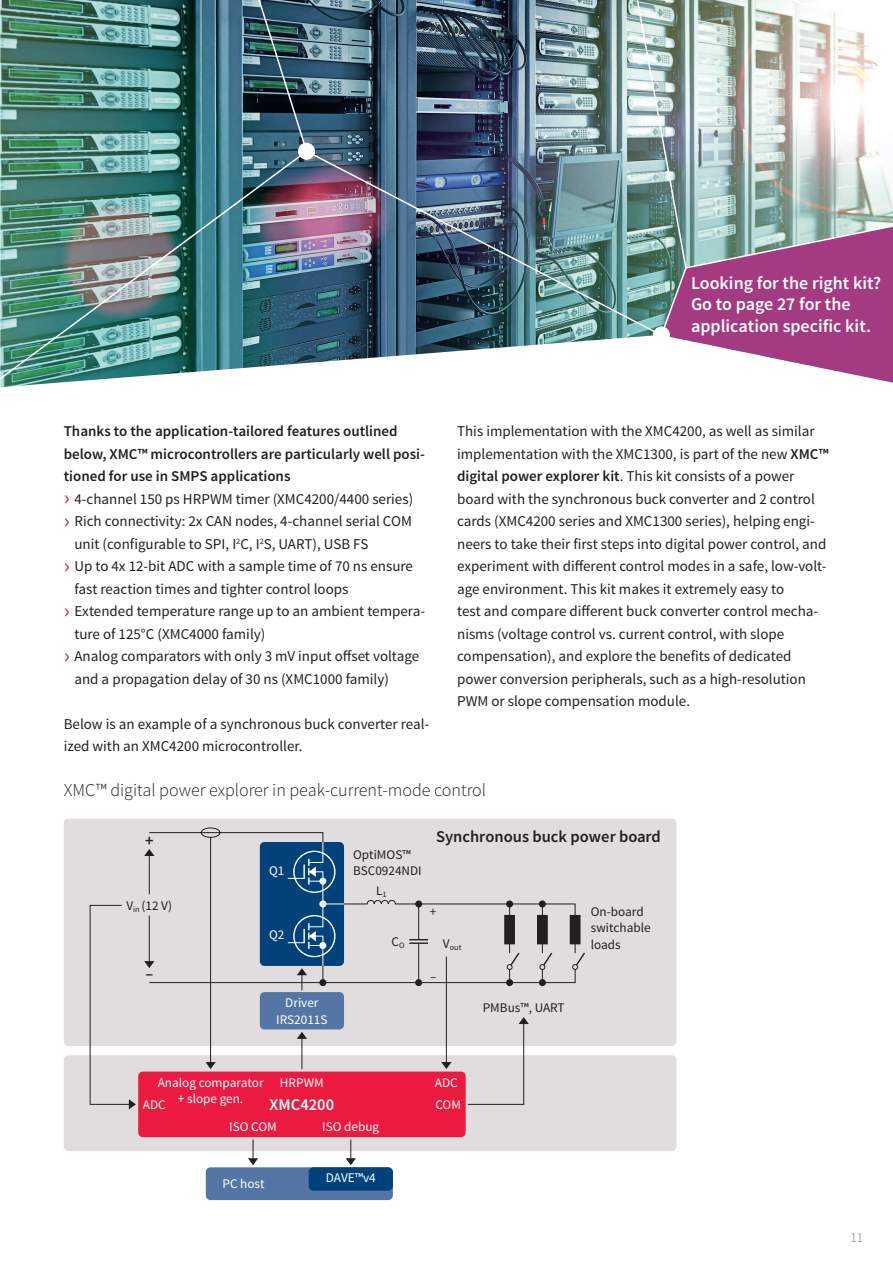
<style>
.page{position:relative;width:893px;height:1263px;background:#fff}
.page>*{position:absolute;margin:0;border:0;box-sizing:border-box;transform-origin:0 0}
.Brochure_A4_Diagram{font:600 18px/21.6px "Source Sans Pro";color:#fff}
.Brochure_A4_Diagram-2{font:300 18px "Source Sans Pro";color:#231f20}
.t1{font:600 16.5px "Source Sans Pro";color:#231f20}
.t2{font:600 16.5px "Source Sans Pro";color:#fff}
.Brochure_A4_Copy_10{font:15px/22.5px "Source Sans Pro";color:#231f20}
.Brochure_A4_Copy_10-2{font:600 15px/22.5px "Source Sans Pro";color:#231f20}
.t3{font:300 13.5px "Source Sans Pro";color:#86777c}
.t4{font:13.2px/16.5px "Source Sans Pro";color:#fff;text-align:center}
.t5{font:13.2px/16.5px "Source Sans Pro";color:#231f20}
.t6{font:8.25px "Source Sans Pro";color:#231f20}
.s1{font-size:22.5px;color:#ed1a40}
.s2{font-weight:600}
</style>
<div class="page">
<img style="left:308px;top:0;width:323px;height:363px">
<img style="left:308px;top:149px;width:323px;height:188px">
<div style="left:298px;top:143px;width:17px;height:17px;background:#fff;border-radius:50%"></div>
<img style="left:0;top:0;width:308px;height:388px">
<img style="left:631px;top:0;width:262px;height:383px">
<div style="left:653px;top:326px;width:17px;height:17px;background:#fff;border-radius:50%"></div>
<div style="left:64px;top:818px;width:612px;height:228px;background:#e1dcdd;border-radius:5px"></div>
<div style="left:64px;top:1055px;width:612px;height:96px;background:#e1dcdd;border-radius:5px"></div>
<div style="left:206px;top:1167px;width:187px;height:33px;background:#5476a5;border-radius:5px"></div>
<div style="left:309px;top:1167px;width:84px;height:24px;background:#004279;border-radius:5px"></div>
<svg style="left:89px;top:827px;width:436px;height:332px"></svg>
<div style="left:415px;top:979px;width:7px;height:7px;background:#231f20;border-radius:50%"></div>
<div style="left:506px;top:979px;width:7px;height:7px;background:#231f20;border-radius:50%"></div>
<div style="left:319px;top:979px;width:7px;height:7px;background:#231f20;border-radius:50%"></div>
<div style="left:539px;top:979px;width:7px;height:7px;background:#231f20;border-radius:50%"></div>
<svg style="left:297px;top:1032px;width:10px;height:7px"></svg>
<svg style="left:519px;top:1017px;width:10px;height:7px"></svg>
<svg style="left:129px;top:1099px;width:7px;height:10px"></svg>
<svg style="left:441px;top:1062px;width:10px;height:7px"></svg>
<svg style="left:346px;top:1158px;width:10px;height:7px"></svg>
<svg style="left:248px;top:1158px;width:10px;height:7px"></svg>
<svg style="left:144px;top:841px;width:441px;height:142px"></svg>
<svg style="left:205px;top:1062px;width:11px;height:7px"></svg>
<p class="Brochure_A4_Diagram" style="left:691px;top:272px;width:192px">Looking for the right kit?</p>
<p class="Brochure_A4_Diagram" style="left:691px;top:294px;width:181px">Go to page 27 for the application specific kit.</p>
<p class="Brochure_A4_Copy_10-2" style="left:64px;top:420px;width:363px">Thanks to the application-tailored features outlined below, XMC™ microcontrollers are particularly well posi&shy;tioned for use in SMPS applications</p>
<p class="Brochure_A4_Copy_10" style="left:64px;top:488px;width:351px"><span class="s1">›</span> 4-channel 150 ps HRPWM timer (XMC4200/4400 series)</p>
<p class="Brochure_A4_Copy_10" style="left:74px;top:510px;width:339px;text-indent:-11px"><span class="s1">›</span> Rich connectivity: 2x CAN nodes, 4-channel serial COM unit (configurable to SPI, I<sup>2</sup>C, I<sup>2</sup>S, UART), USB FS</p>
<p class="Brochure_A4_Copy_10" style="left:74px;top:555px;width:340px;text-indent:-11px"><span class="s1">›</span> Up to 4x 12-bit ADC with a sample time of 70 ns ensure fast reaction times and tighter control loops</p>
<p class="Brochure_A4_Copy_10" style="left:74px;top:600px;width:352px;text-indent:-11px"><span class="s1">›</span> Extended temperature range up to an ambient tempera&shy;ture of 125°C (XMC4000 family)</p>
<p class="Brochure_A4_Copy_10" style="left:74px;top:645px;width:346px;text-indent:-11px"><span class="s1">›</span> Analog comparators with only 3 mV input offset voltage and a propagation delay of 30 ns (XMC1000 family)</p>
<p class="Brochure_A4_Copy_10" style="left:64px;top:713px;width:367px">Below is an example of a synchronous buck converter real&shy;ized with an XMC4200 microcontroller.</p>
<p class="Brochure_A4_Copy_10" style="left:457px;top:420px;width:373px">This implementation with the XMC4200, as well as similar implementation with the XMC1300, is part of the new <span class="s2">XMC™ digital power explorer kit</span>. This kit consists of a power board with the synchronous buck converter and 2 control cards (XMC4200 series and XMC1300 series), helping engi&shy;neers to take their first steps into digital power control, and experiment with different control modes in a safe, low-volt&shy;age environment. This kit makes it extremely easy to<br>test and compare different buck converter control mecha&shy;nisms (voltage control vs. current control, with slope compensation), and explore the benefits of dedicated power conversion peripherals, such as a high-resolution PWM or slope compensation module.</p>
<p class="Brochure_A4_Diagram-2" style="left:64px;top:779px;width:424px">XMC™ digital power explorer in peak-current-mode control</p>
<p class="t1" style="left:145px;top:830px;width:10px">+</p>
<p class="t5" style="left:126px;top:897px;width:47px">V<sub>in</sub> (12 V)</p>
<p class="t1" style="left:145px;top:963px;width:9px">–</p>
<p class="t4" style="left:269px;top:863px;width:17px">Q1</p>
<p class="t4" style="left:269px;top:927px;width:17px">Q2</p>
<p class="t4" style="left:276px;top:995px;width:53px">Driver<br>IRS2011S</p>
<p class="t5" style="left:353px;top:846px;width:70px">OptiMOS™<br>BSC0924NDI</p>
<p class="t5" style="left:376px;top:882px;width:12px">L<sub>1</sub></p>
<p class="t5" style="left:392px;top:933px;width:15px">C<sub>O</sub></p>
<p class="t1" style="left:436px;top:826px;width:226px">Synchronous buck power board</p>
<p class="t5" style="left:430px;top:903px;width:8px">+</p>
<p class="t6" style="left:443px;top:942px;width:20px"><sup>V</sup>out</p>
<p class="t5" style="left:591px;top:903px;width:61px">On-board switchable loads</p>
<p class="t5" style="left:430px;top:969px;width:8px">–</p>
<p class="t5" style="left:483px;top:999px;width:83px">PMBus™, UART</p>
<p class="t4" style="left:158px;top:1074px;width:107px">Analog comparator + slope gen.</p>
<p class="t4" style="left:280px;top:1074px;width:45px">HRPWM</p>
<p class="t4" style="left:435px;top:1074px;width:24px">ADC</p>
<p class="t2" style="left:270px;top:1094px;width:66px">XMC4200</p>
<p class="t4" style="left:143px;top:1096px;width:24px">ADC</p>
<p class="t4" style="left:435px;top:1096px;width:27px">COM</p>
<p class="t4" style="left:229px;top:1119px;width:49px">ISO COM</p>
<p class="t4" style="left:322px;top:1119px;width:58px">ISO debug</p>
<p class="t4" style="left:222px;top:1176px;width:44px">PC host</p>
<p class="t4" style="left:326px;top:1170px;width:52px">DAVE™v4</p>
<p class="t3" style="left:850px;top:1229px;width:14px">11</p>
</div>
